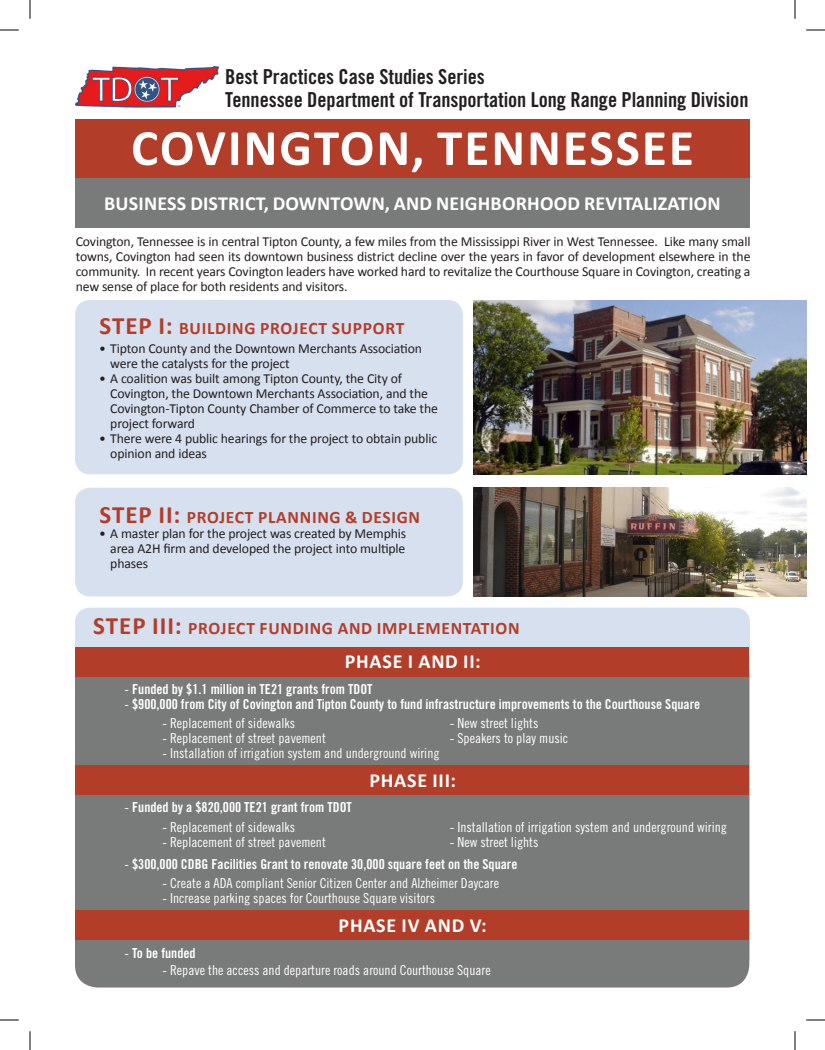
<style>
.page{position:relative;width:825px;height:1050px;background:#fff}
.page>*{position:absolute;margin:0;border:0;box-sizing:border-box;transform-origin:0 0}
.t1{font:700 51.25px "Calibri";letter-spacing:.04em;color:#fff}
.t2{font:20.62px "Trade Gothic Bold Cond Twenty";letter-spacing:-.005em;color:#231f20}
.t3{font:700 20px "Calibri";letter-spacing:.01em;color:#fff}
.t4{font:700 20px "Calibri";letter-spacing:.04em;color:#fff}
.t5{font:700 17.5px "Calibri";letter-spacing:.04em;color:#b23e2a}
.t6{font:13.75px/15px "Calibri";letter-spacing:-.01em;color:#231f20}
.t7{font:13.75px "Trade Gothic Cond Eighteen";color:#fff}
.t8{font:13.75px "Trade Gothic Bold Cond Twenty";color:#fff}
.s1{font-size:25px}
.s2{font-family:"Trade Gothic Cond Eighteen"}
</style>
<div class="page">
<div style="left:75px;top:608px;width:675px;height:364px;background:#d7e0ef;border-radius:15px"></div>
<div style="left:75px;top:671px;width:674px;height:317px;background:#787b79"></div>
<div style="left:75px;top:164px;width:675px;height:64px;background:#787b79"></div>
<div style="left:75px;top:119px;width:675px;height:59px;background:#b23e2a"></div>
<div style="left:76px;top:647px;width:673px;height:29px;background:#b23e2a"></div>
<div style="left:76px;top:765px;width:673px;height:30px;background:#b23e2a"></div>
<div style="left:76px;top:910px;width:673px;height:30px;background:#b23e2a"></div>
<div style="left:75px;top:300px;width:388px;height:174px;background:#d7e0ef;border-radius:15px"></div>
<div style="left:75px;top:488px;width:388px;height:108px;background:#d7e0ef;border-radius:15px"></div>
<img style="left:474px;top:300px;width:332px;height:174px">
<img style="left:474px;top:488px;width:332px;height:108px">
<img style="left:75px;top:66px;width:145px;height:42px">
<svg style="left:0;top:29px;width:19px;height:2px"></svg>
<svg style="left:806px;top:29px;width:19px;height:2px"></svg>
<svg style="left:0;top:1019px;width:19px;height:2px"></svg>
<svg style="left:806px;top:1019px;width:19px;height:2px"></svg>
<svg style="left:29px;top:0;width:2px;height:19px"></svg>
<svg style="left:29px;top:1031px;width:2px;height:19px"></svg>
<svg style="left:794px;top:0;width:2px;height:19px"></svg>
<svg style="left:794px;top:1031px;width:2px;height:19px"></svg>
<p class="t2" style="left:225px;top:64px;width:261px">Best Practices Case Studies Series</p>
<p class="t2" style="left:225px;top:87px;width:525px">Tennessee Department of Transportation Long Range Planning Division</p>
<p class="t1" style="left:131px;top:115px;width:564px">COVINGTON, TENNESSEE</p>
<p class="t3" style="left:104px;top:191px;width:618px">BUSINESS DISTRICT, DOWNTOWN, AND NEIGHBORHOOD REVITALIZATION</p>
<p class="t6" style="left:76px;top:234px;width:676px;text-align:justify">Covington, Tennessee is in central Tipton County, a few miles from the Mississippi River in West Tennessee. Like many small towns, Covington had seen its downtown business district decline over the years in favor of development elsewhere in the community. In recent years Covington leaders have worked hard to revitalize the Courthouse Square in Covington, creating a new sense of place for both residents and visitors.</p>
<p class="t5" style="left:100px;top:317px;width:306px"><span class="s1">STEP I:</span> BUILDING PROJECT SUPPORT</p>
<p class="t6" style="left:110px;top:340px;width:313px;text-indent:-11px">• Tipton County and the Downtown Merchants Association were the catalysts for the project</p>
<p class="t6" style="left:110px;top:370px;width:329px;text-indent:-11px">• A coalition was built among Tipton County, the City of Covington, the Downtown Merchants Association, and the Covington-Tipton County Chamber of Commerce to take the project forward</p>
<p class="t6" style="left:110px;top:430px;width:328px;text-indent:-11px">• There were 4 public hearings for the project to obtain public opinion and ideas</p>
<p class="t5" style="left:100px;top:506px;width:322px"><span class="s1">STEP II:</span> PROJECT PLANNING &amp; DESIGN</p>
<p class="t6" style="left:110px;top:526px;width:297px;text-align:justify;text-indent:-11px">• A master plan for the project was created by Memphis area A2H firm and developed the project into multiple phases</p>
<p class="t5" style="left:93px;top:617px;width:428px"><span class="s1">STEP III:</span> PROJECT FUNDING AND IMPLEMENTATION</p>
<p class="t4" style="left:345px;top:649px;width:137px">PHASE I AND II:</p>
<p class="t8" style="left:124px;top:680px;width:250px"><span class="s2">-</span> Funded by $1.1 million in TE21 grants from TDOT</p>
<p class="t8" style="left:124px;top:695px;width:577px"><span class="s2">-</span> $900,000 from City of Covington and Tipton County to fund infrastructure improvements to the Courthouse Square</p>
<p class="t7" style="left:162px;top:715px;width:134px">- Replacement of sidewalks</p>
<p class="t7" style="left:162px;top:730px;width:165px">- Replacement of street pavement</p>
<p class="t7" style="left:162px;top:745px;width:279px">- Installation of irrigation system and underground wiring</p>
<p class="t7" style="left:450px;top:715px;width:90px">- New street lights</p>
<p class="t7" style="left:450px;top:730px;width:120px">- Speakers to play music</p>
<p class="t8" style="left:124px;top:799px;width:229px"><span class="s2">-</span> Funded by a $820,000 TE21 grant from TDOT</p>
<p class="t7" style="left:162px;top:819px;width:134px">- Replacement of sidewalks</p>
<p class="t7" style="left:162px;top:834px;width:165px">- Replacement of street pavement</p>
<p class="t4" style="left:369px;top:767px;width:88px">PHASE III:</p>
<p class="t7" style="left:450px;top:819px;width:279px">- Installation of irrigation system and underground wiring</p>
<p class="t7" style="left:450px;top:834px;width:90px">- New street lights</p>
<p class="t8" style="left:124px;top:856px;width:395px"><span class="s2">-</span> $300,000 CDBG Facilities Grant to renovate 30,000 square feet on the Square</p>
<p class="t7" style="left:162px;top:875px;width:338px">- Create a ADA compliant Senior Citizen Center and Alzheimer Daycare</p>
<p class="t7" style="left:162px;top:890px;width:274px">- Increase parking spaces for Courthouse Square visitors</p>
<p class="t8" style="left:124px;top:944px;width:73px"><span class="s2">-</span> To be funded</p>
<p class="t4" style="left:339px;top:912px;width:150px">PHASE IV AND V:</p>
<p class="t7" style="left:162px;top:962px;width:330px">- Repave the access and departure roads around Courthouse Square</p>
</div>
